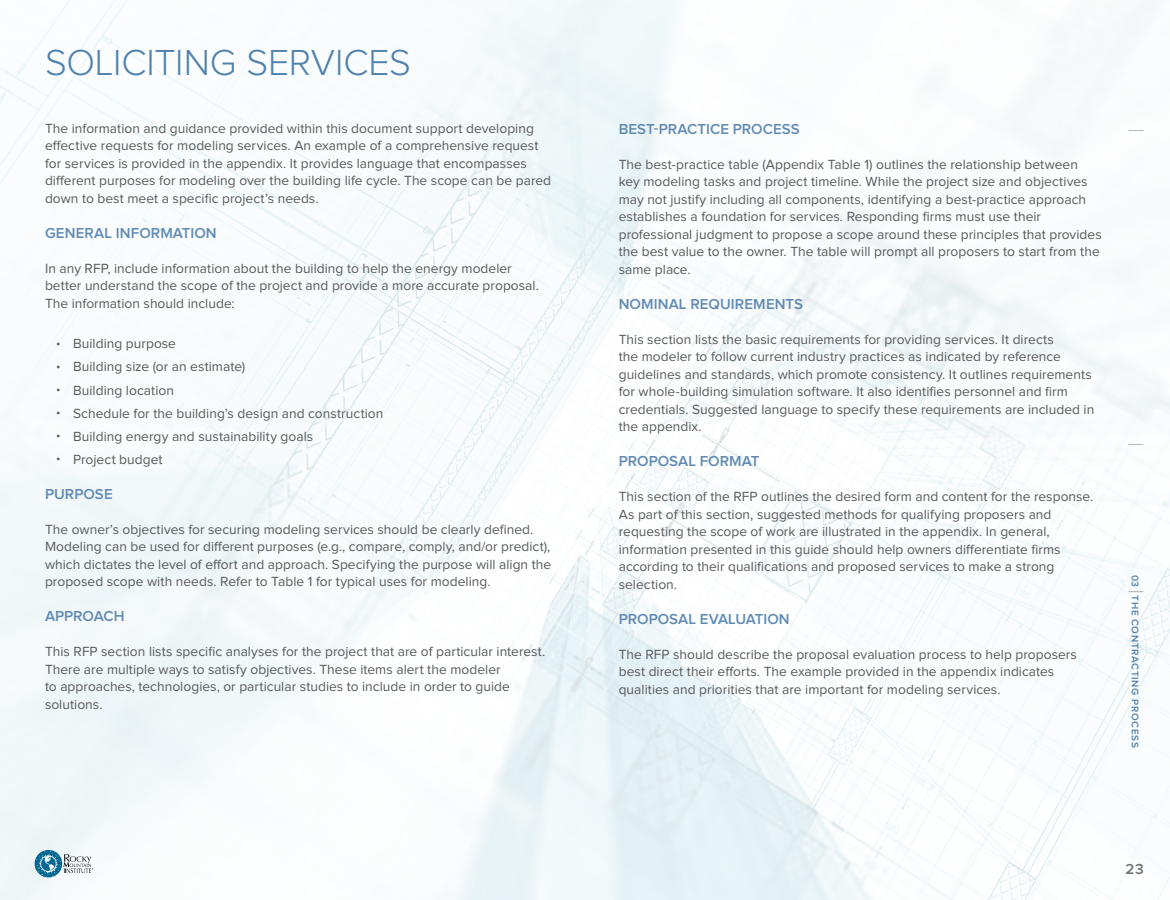
<style>
.page{position:relative;width:1170px;height:900px;background:#fff}
.page>*{position:absolute;margin:0;border:0;box-sizing:border-box;transform-origin:0 0}
.t1{font:300 37.5px "Proxima Nova";letter-spacing:-.005em;color:#5082ad}
.t2{font:600 15px "Proxima Nova";letter-spacing:.005em;color:#628bb3}
.t3{font:600 15px "Proxima Nova";color:#717073}
.t4{font:13.75px/17.5px "Proxima Nova";letter-spacing:.005em;color:#58595b}
.t5{font:600 10px "Proxima Nova";letter-spacing:.065em;color:#5082ad}
.s1{font-size:12.5px}
</style>
<div class="page">
<img style="left:0;top:0;width:1170px;height:900px">
<svg style="left:35px;top:850px;width:58px;height:27px"></svg>
<svg style="left:1129px;top:130px;width:14px;height:1px"></svg>
<svg style="left:1129px;top:444px;width:14px;height:1px"></svg>
<svg style="left:1129px;top:591px;width:14px;height:1px"></svg>
<h1 class="t1" style="left:45px;top:45px;width:367px">SOLICITING SERVICES</h1>
<p class="t4" style="left:45px;top:120px;width:508px">The information and guidance provided within this document support developing effective requests for modeling services. An example of a comprehensive request for services is provided in the appendix. It provides language that encompasses different purposes for modeling over the building life cycle. The scope can be pared down to best meet a specific project’s needs.</p>
<p class="t2" style="left:45px;top:226px;width:173px">GENERAL INFORMATION</p>
<p class="t4" style="left:45px;top:260px;width:495px">In any RFP, include information about the building to help the energy modeler better understand the scope of the project and provide a more accurate proposal.<br>The information should include:</p>
<p class="t4" style="left:56px;top:336px;width:121px"><span class="s1">•</span> Building purpose</p>
<p class="t4" style="left:56px;top:359px;width:191px"><span class="s1">•</span> Building size (or an estimate)</p>
<p class="t4" style="left:56px;top:382px;width:119px"><span class="s1">•</span> Building location</p>
<p class="t4" style="left:56px;top:405px;width:329px"><span class="s1">•</span> Schedule for the building’s design and construction</p>
<p class="t4" style="left:56px;top:428px;width:259px"><span class="s1">•</span> Building energy and sustainability goals</p>
<p class="t4" style="left:56px;top:451px;width:108px"><span class="s1">•</span> Project budget</p>
<p class="t2" style="left:45px;top:487px;width:69px">PURPOSE</p>
<p class="t4" style="left:45px;top:521px;width:508px">The owner’s objectives for securing modeling services should be clearly defined.<br>Modeling can be used for different purposes (e.g., compare, comply, and/or predict), which dictates the level of effort and approach. Specifying the purpose will align the proposed scope with needs. Refer to Table 1 for typical uses for modeling.</p>
<p class="t2" style="left:45px;top:610px;width:81px">APPROACH</p>
<p class="t4" style="left:45px;top:644px;width:502px">This RFP section lists specific analyses for the project that are of particular interest.<br>There are multiple ways to satisfy objectives. These items alert the modeler<br>to approaches, technologies, or particular studies to include in order to guide solutions.</p>
<p class="t2" style="left:619px;top:122px;width:182px">BEST-PRACTICE PROCESS</p>
<p class="t4" style="left:619px;top:156px;width:485px">The best-practice table (Appendix Table 1) outlines the relationship between key modeling tasks and project timeline. While the project size and objectives may not justify including all components, identifying a best-practice approach establishes a foundation for services. Responding firms must use their professional judgment to propose a scope around these principles that provides the best value to the owner. The table will prompt all proposers to start from the same place.</p>
<p class="t2" style="left:619px;top:297px;width:186px">NOMINAL REQUIREMENTS</p>
<p class="t4" style="left:619px;top:331px;width:477px">This section lists the basic requirements for providing services. It directs<br>the modeler to follow current industry practices as indicated by reference guidelines and standards, which promote consistency. It outlines requirements for whole-building simulation software. It also identifies personnel and firm credentials. Suggested language to specify these requirements are included in the appendix.</p>
<p class="t2" style="left:619px;top:454px;width:142px">PROPOSAL FORMAT</p>
<p class="t4" style="left:619px;top:488px;width:476px">This section of the RFP outlines the desired form and content for the response.<br>As part of this section, suggested methods for qualifying proposers and requesting the scope of work are illustrated in the appendix. In general, information presented in this guide should help owners differentiate firms according to their qualifications and proposed services to make a strong selection.</p>
<p class="t2" style="left:619px;top:612px;width:172px">PROPOSAL EVALUATION</p>
<p class="t4" style="left:619px;top:646px;width:460px">The RFP should describe the proposal evaluation process to help proposers best direct their efforts. The example provided in the appendix indicates qualities and priorities that are important for modeling services.</p>
<p class="t5" style="left:1140px;top:575px;width:14px;rotate:90deg">03</p>
<p class="t5" style="left:1140px;top:595px;width:154px;rotate:90deg">THE CONTRACTING PROCESS</p>
<p class="t3" style="left:1125px;top:862px;width:20px">23</p>
</div>
